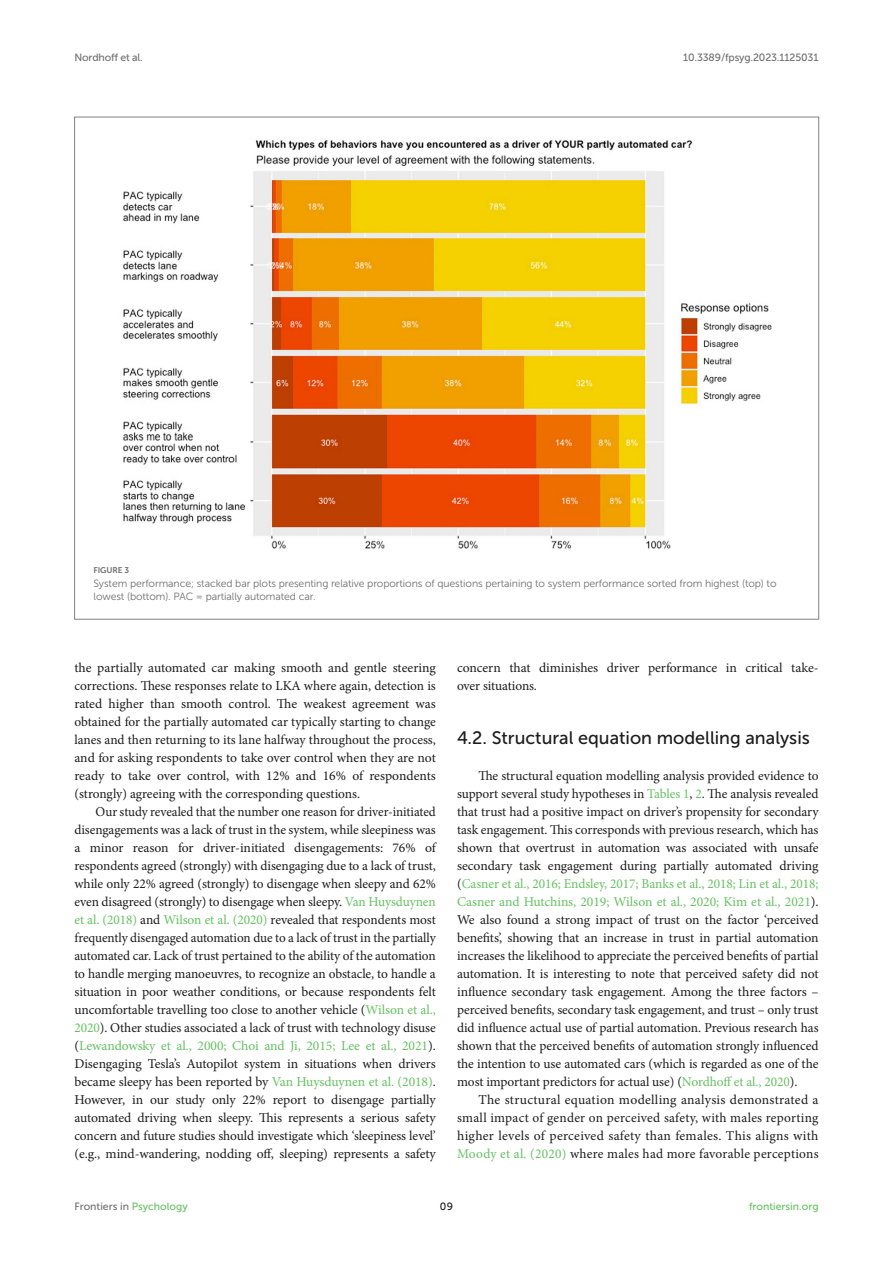
<style>
.page{position:relative;width:893px;height:1263px;background:#fff}
.page>*{position:absolute;margin:0;border:0;box-sizing:border-box;transform-origin:0 0}
.HEAD_2{font:18px "Museo Sans 500";color:#1b1c1b}
.TEXT_FLUSH{font:13.5px/18px "Minion Pro";letter-spacing:-.005em;color:#1b1c1b;text-align:justify}
.TEXT{font:13.5px/18px "Minion Pro";letter-spacing:-.005em;color:#1b1c1b;text-align:justify}
.FIG_LEG{font:10.5px/13.5px "Museo Sans 300";letter-spacing:-.01em;color:#706f70}
.t1{font:10.5px "Museo Sans 500";letter-spacing:-.015em;color:#706f70}
.t2{font:10.5px "Museo Sans 500";color:#65c161}
.t3{font:10.5px "Museo Sans 500";color:#1b1c1b}
.FIG_HD{font:8.25px "Museo Sans 700";letter-spacing:-.01em;color:#706f70}
.s1{color:#65c161}
</style>
<div class="page">
<img style="left:122px;top:140px;width:650px;height:409px">
<p class="t1" style="left:74px;top:51px;width:70px">Nordhoff et al.</p>
<p class="t1" style="left:683px;top:51px;width:137px">10.3389/fpsyg.2023.1125031</p>
<p class="FIG_HD" style="left:94px;top:566px;width:37px">FIGURE 3</p>
<p class="FIG_LEG" style="left:94px;top:576px;width:684px">System performance; stacked bar plots presenting relative proportions of questions pertaining to system performance sorted from highest (top) to lowest (bottom). PAC = partially automated car.</p>
<p class="TEXT_FLUSH" style="left:74px;top:659px;width:363px">the partially automated car making smooth and gentle steering corrections. These responses relate to LKA where again, detection is rated higher than smooth control. The weakest agreement was obtained for the partially automated car typically starting to change lanes and then returning to its lane halfway throughout the process, and for asking respondents to take over control when they are not ready to take over control, with 12% and 16% of respondents (strongly) agreeing with the corresponding questions.</p>
<p class="TEXT" style="left:74px;top:803px;width:363px;text-indent:21px">Our study revealed that the number one reason for driver-initiated disengagements was a lack of trust in the system, while sleepiness was a minor reason for driver-initiated disengagements: 76% of respondents agreed (strongly) with disengaging due to a lack of trust, while only 22% agreed (strongly) to disengage when sleepy and 62% even disagreed (strongly) to disengage when sleepy. <span class="s1">Van Huysduynen et al. (2018)</span> and <span class="s1">Wilson et al. (2020)</span> revealed that respondents most frequently disengaged automation due to a lack of trust in the partially automated car. Lack of trust pertained to the ability of the automation to handle merging manoeuvres, to recognize an obstacle, to handle a situation in poor weather conditions, or because respondents felt uncomfortable travelling too close to another vehicle (<span class="s1">Wilson et al., 2020</span>). Other studies associated a lack of trust with technology disuse (<span class="s1">Lewandowsky et al., 2000; Choi and Ji, 2015; Lee et al., 2021</span>).<br>Disengaging Tesla’s Autopilot system in situations when drivers became sleepy has been reported by <span class="s1">Van Huysduynen et al. (2018)</span>.<br>However, in our study only 22% report to disengage partially automated driving when sleepy. This represents a serious safety concern and future studies should investigate which ‘sleepiness level’ (e.g., mind-wandering, nodding off, sleeping) represents a safety</p>
<p class="TEXT" style="left:457px;top:659px;width:363px">concern that diminishes driver performance in critical take&shy;over situations.</p>
<p class="HEAD_2" style="left:457px;top:728px;width:354px">4.2. Structural equation modelling analysis</p>
<p class="TEXT_FLUSH" style="left:457px;top:767px;width:363px;text-indent:21px">The structural equation modelling analysis provided evidence to support several study hypotheses in <span class="s1">Tables 1</span>, <span class="s1">2</span>. The analysis revealed that trust had a positive impact on driver’s propensity for secondary task engagement. This corresponds with previous research, which has shown that overtrust in automation was associated with unsafe secondary task engagement during partially automated driving (<span class="s1">Casner et al., 2016; Endsley, 2017; Banks et al., 2018; Lin et al., 2018; Casner and Hutchins, 2019; Wilson et al., 2020; Kim et al., 2021</span>).<br>We also found a strong impact of trust on the factor ‘perceived benefits’, showing that an increase in trust in partial automation increases the likelihood to appreciate the perceived benefits of partial automation. It is interesting to note that perceived safety did not influence secondary task engagement. Among the three factors – perceived benefits, secondary task engagement, and trust – only trust did influence actual use of partial automation. Previous research has shown that the perceived benefits of automation strongly influenced the intention to use automated cars (which is regarded as one of the most important predictors for actual use) (<span class="s1">Nordhoff et al., 2020</span>).</p>
<p class="TEXT" style="left:457px;top:1091px;width:363px;text-indent:21px">The structural equation modelling analysis demonstrated a small impact of gender on perceived safety, with males reporting higher levels of perceived safety than females. This aligns with <span class="s1">Moody et al. (2020)</span> where males had more favorable perceptions</p>
<p class="t1" style="left:74px;top:1200px;width:115px">Frontiers in <span class="s1">Psychology</span></p>
<p class="t3" style="left:440px;top:1200px;width:15px">09</p>
<p class="t2" style="left:749px;top:1200px;width:71px">frontiersin.org</p>
</div>
